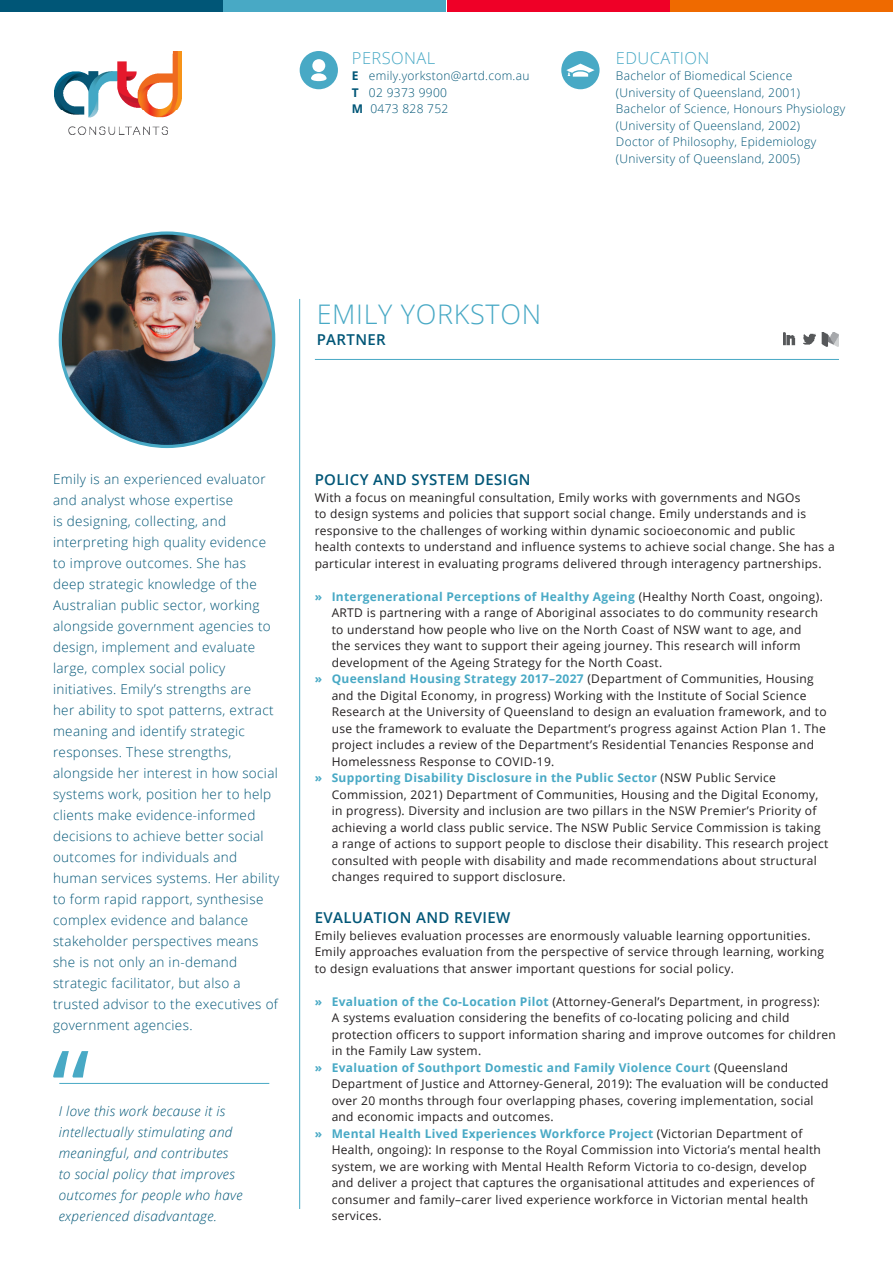
<style>
.page{position:relative;width:893px;height:1263px;background:#fff}
.page>*{position:absolute;margin:0;border:0;box-sizing:border-box;transform-origin:0 0}
.t1{font:108px "Open Sans";color:#48a9c5}
.t2{font:300 27px "Open Sans";letter-spacing:.025em;color:#48a9c5}
.PERSONAL_EDUCATION{font:300 16.5px "Open Sans";letter-spacing:.025em;color:#48a9c5}
.t3{font:600 15px "Open Sans";letter-spacing:.025em;color:#005677}
.DESCRIPTION{font:300 13.5px/21px "Open Sans";letter-spacing:.025em;color:#005677}
.QUOTE{font:italic 300 13.5px/21px "Open Sans";letter-spacing:.025em;color:#005677}
._1_COLUMN_ARROW_BODY{font:12px/16.5px "Open Sans";letter-spacing:.025em;color:#231f20}
.FIRST_PARAGRAPH{font:12px/16.5px "Open Sans";letter-spacing:.025em;color:#231f20}
.PERSONAL_EDUCATION-2{font:300 12px/16.5px "Open Sans";letter-spacing:.025em;color:#005677}
.s1{font-weight:700}
.s2{font-weight:700;color:#48a9c5}
</style>
<div class="page">
<img style="left:54px;top:51px;width:127px;height:84px">
<img style="left:60px;top:233px;width:214px;height:213px;border-radius:107px">
<div style="left:300px;top:51px;width:38px;height:38px;background:#48a9c5;border-radius:50%"></div>
<svg style="left:311px;top:59px;width:16px;height:22px"></svg>
<div style="left:561px;top:51px;width:39px;height:38px;background:#48a9c5;border-radius:50%"></div>
<svg style="left:566px;top:64px;width:29px;height:13px"></svg>
<img style="left:783px;top:332px;width:56px;height:14px">
<hr style="left:315px;top:359px;width:524px;height:1px;background:#48a9c5">
<hr style="left:299px;top:299px;width:1px;height:910px;background:#48a9c5">
<div style="left:671px;top:0;width:222px;height:12px;background:#ef6a00"></div>
<div style="left:447px;top:0;width:222px;height:12px;background:#ef0027"></div>
<div style="left:0;top:0;width:222px;height:12px;background:#005677"></div>
<div style="left:224px;top:0;width:222px;height:12px;background:#48a9c5"></div>
<hr style="left:59px;top:1083px;width:210px;height:1px;background:#48a9c5">
<p class="PERSONAL_EDUCATION" style="left:352px;top:46px;width:85px">PERSONAL</p>
<p class="PERSONAL_EDUCATION-2" style="left:352px;top:67px;width:179px"><span class="s1">E</span> emily.yorkston@artd.com.au<br><span class="s1">T</span> 02 9373 9900</p>
<p class="PERSONAL_EDUCATION-2" style="left:352px;top:100px;width:98px"><span class="s1">M</span> 0473 828 752</p>
<p class="PERSONAL_EDUCATION" style="left:616px;top:46px;width:95px">EDUCATION</p>
<p class="PERSONAL_EDUCATION-2" style="left:616px;top:67px;width:186px">Bachelor of Biomedical Science (University of Queensland, 2001)</p>
<p class="PERSONAL_EDUCATION-2" style="left:616px;top:100px;width:231px">Bachelor of Science, Honours Physiology (University of Queensland, 2002)</p>
<p class="PERSONAL_EDUCATION-2" style="left:616px;top:133px;width:202px">Doctor of Philosophy, Epidemiology (University of Queensland, 2005)</p>
<p class="t2" style="left:317px;top:295px;width:226px">EMILY YORKSTON</p>
<p class="t3" style="left:317px;top:329px;width:71px">PARTNER</p>
<p class="DESCRIPTION" style="left:53px;top:468px;width:228px">Emily is an experienced evaluator and analyst whose expertise<br>is designing, collecting, and interpreting high quality evidence to improve outcomes. She has deep strategic knowledge of the<br>Australian public sector, working alongside government agencies to design, implement and evaluate large, complex social policy initiatives. Emily’s strengths are<br>her ability to spot patterns, extract meaning and identify strategic responses. These strengths, alongside her interest in how social systems work, position her to help clients make evidence-informed decisions to achieve better social outcomes for individuals and human services systems. Her ability to form rapid rapport, synthesise complex evidence and balance stakeholder perspectives means she is not only an in-demand strategic facilitator, but also a trusted advisor to the executives of government agencies.</p>
<p class="t1" style="left:52px;top:1015px;width:39px">“</p>
<p class="QUOTE" style="left:59px;top:1100px;width:185px">I love this work because it is intellectually stimulating and meaningful, and contributes to social policy that improves outcomes for people who have experienced disadvantage.</p>
<p class="t3" style="left:315px;top:470px;width:218px">POLICY AND SYSTEM DESIGN</p>
<p class="FIRST_PARAGRAPH" style="left:315px;top:489px;width:521px">With a focus on meaningful consultation, Emily works with governments and NGOs<br>to design systems and policies that support social change. Emily understands and is responsive to the challenges of working within dynamic socioeconomic and public health contexts to understand and influence systems to achieve social change. She has a particular interest in evaluating programs delivered through interagency partnerships.</p>
<p class="_1_COLUMN_ARROW_BODY" style="left:332px;top:588px;width:493px;text-indent:-17px"><span class="s2">» Intergenerational Perceptions of Healthy Ageing</span> (Healthy North Coast, ongoing).<br>ARTD is partnering with a range of Aboriginal associates to do community research to understand how people who live on the North Coast of NSW want to age, and the services they want to support their ageing journey. This research will inform development of the Ageing Strategy for the North Coast.</p>
<p class="_1_COLUMN_ARROW_BODY" style="left:332px;top:670px;width:496px;text-indent:-17px"><span class="s2">» Queensland Housing Strategy 2017–2027</span> (Department of Communities, Housing and the Digital Economy, in progress) Working with the Institute of Social Science Research at the University of Queensland to design an evaluation framework, and to use the framework to evaluate the Department’s progress against Action Plan 1. The project includes a review of the Department’s Residential Tenancies Response and Homelessness Response to COVID-19.</p>
<p class="_1_COLUMN_ARROW_BODY" style="left:332px;top:769px;width:498px;text-indent:-17px"><span class="s2">» Supporting Disability Disclosure in the Public Sector</span> (NSW Public Service Commission, 2021) Department of Communities, Housing and the Digital Economy, in progress). Diversity and inclusion are two pillars in the NSW Premier’s Priority of achieving a world class public service. The NSW Public Service Commission is taking a range of actions to support people to disclose their disability. This research project consulted with people with disability and made recommendations about structural changes required to support disclosure.</p>
<p class="t3" style="left:315px;top:908px;width:197px">EVALUATION AND REVIEW</p>
<p class="FIRST_PARAGRAPH" style="left:315px;top:927px;width:511px">Emily believes evaluation processes are enormously valuable learning opportunities.<br>Emily approaches evaluation from the perspective of service through learning, working to design evaluations that answer important questions for social policy.</p>
<p class="_1_COLUMN_ARROW_BODY" style="left:332px;top:993px;width:506px;text-indent:-17px"><span class="s2">» Evaluation of the Co-Location Pilot</span> (Attorney-General’s Department, in progress):<br>A systems evaluation considering the benefits of co-locating policing and child protection officers to support information sharing and improve outcomes for children in the Family Law system.</p>
<p class="_1_COLUMN_ARROW_BODY" style="left:332px;top:1059px;width:498px;text-indent:-17px"><span class="s2">» Evaluation of Southport Domestic and Family Violence Court</span> (Queensland Department of Justice and Attorney-General, 2019): The evaluation will be conducted over 20 months through four overlapping phases, covering implementation, social and economic impacts and outcomes.</p>
<p class="_1_COLUMN_ARROW_BODY" style="left:332px;top:1125px;width:491px;text-indent:-17px"><span class="s2">» Mental Health Lived Experiences Workforce Project</span> (Victorian Department of Health, ongoing): In response to the Royal Commission into Victoria’s mental health system, we are working with Mental Health Reform Victoria to co-design, develop and deliver a project that captures the organisational attitudes and experiences of consumer and family–carer lived experience workforce in Victorian mental health services.</p>
</div>
